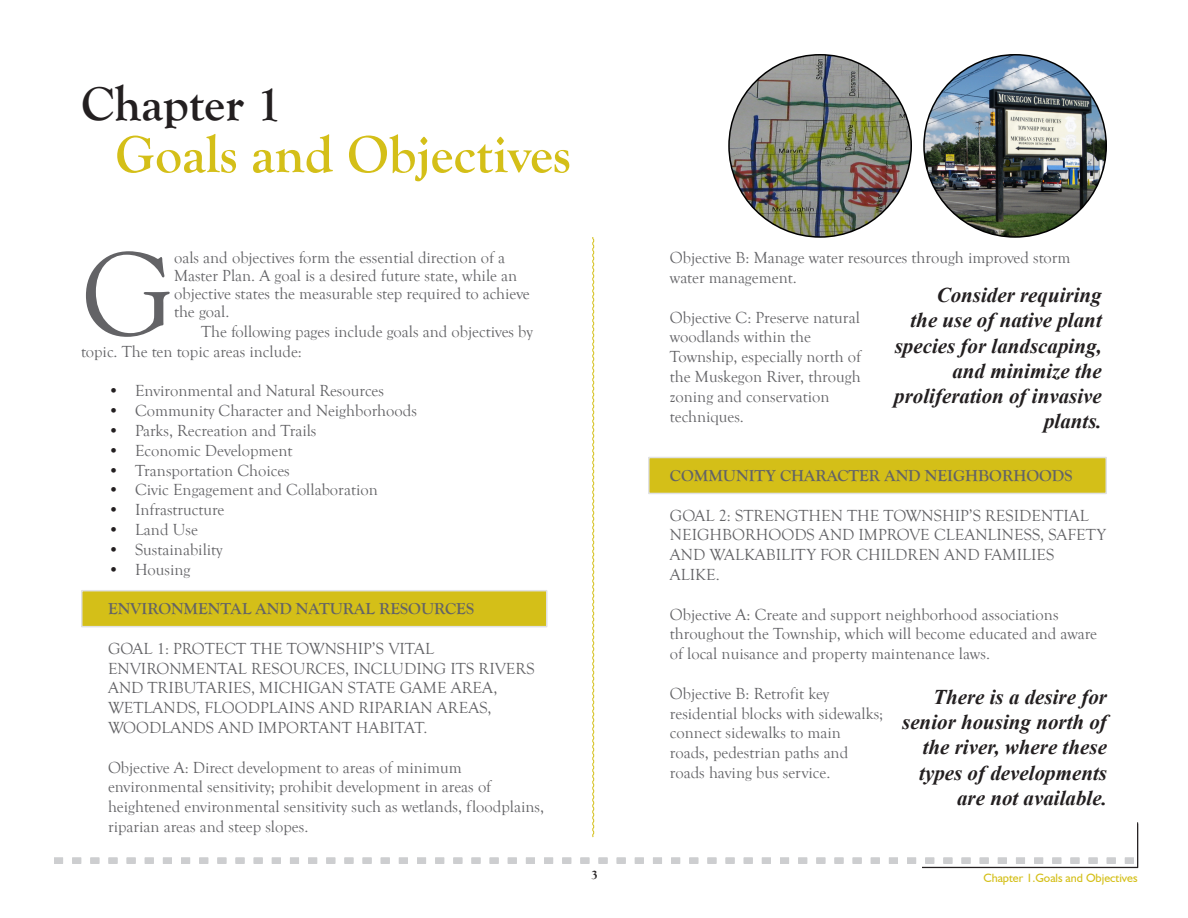
<style>
.page{position:relative;width:1188px;height:918px;background:#fff}
.page>*{position:absolute;margin:0;border:0;box-sizing:border-box;transform-origin:0 0}
.t1{font:123.45px "Goudy Old Style T";color:#636366}
.t2{font:700 54px "Goudy Old Style T";color:#d4bf18}
.t3{font:700 49.5px "Goudy Old Style T";color:#231f20}
.t4{font:italic 700 21px/25.2px "Times New Roman";color:#231f20;text-align:right}
.Main_Text{font:16.5px/19.8px "Goudy Old Style T";color:#636366}
.GOAL_HEADING{font:700 16.5px "Goudy Old Style T";color:#636366}
.Main_Text-2{font:700 16.5px "Goudy Old Style T";color:#636366}
.t5{font:12px "Humanist 521 BT";color:#d4bf18}
.t6{font:12px "Goudy Old Style T";color:#231f20}
.s1{color:#231f20}
</style>
<div class="page">
<hr style="left:1137px;top:822px;width:1px;height:45px;background:#231f20">
<svg style="left:592px;top:237px;width:3px;height:601px"></svg>
<div style="left:648px;top:457px;width:459px;height:37px;background:#d4bf18;border:2px solid #e0e1e3"></div>
<div style="left:81px;top:590px;width:467px;height:37px;background:#d4bf18;border:2px solid #e0e1e3"></div>
<hr style="left:922px;top:867px;width:216px;height:1px;background:#231f20">
<svg style="left:54px;top:857px;width:1080px;height:7px"></svg>
<img style="left:729px;top:55px;width:182px;height:182px;border-radius:91px">
<img style="left:924px;top:55px;width:182px;height:182px;border-radius:91px">
<p class="t3" style="left:81px;top:76px;width:202px">CHAPTER 1</p>
<p class="t2" style="left:115px;top:124px;width:457px">GOALS AND OBJECTIVES</p>
<p class="t1" style="left:81px;top:227px;width:95px">G</p>
<p class="Main_Text" style="left:174px;top:249px;width:357px;line-height:18px">oals and objectives form the essential direction of a Master Plan. A goal is a desired future state, while an objective states the measurable step required to achieve the goal.</p>
<p class="Main_Text" style="left:81px;top:322px;width:453px;text-indent:120px">The following pages include goals and objectives by topic. The ten topic areas include:</p>
<p class="Main_Text" style="left:108px;top:381px;width:278px"><span class="s1">•</span> Environmental and Natural Resources</p>
<p class="Main_Text" style="left:108px;top:401px;width:310px"><span class="s1">•</span> Community Character and Neighborhoods</p>
<p class="Main_Text" style="left:108px;top:421px;width:210px"><span class="s1">•</span> Parks, Recreation and Trails</p>
<p class="Main_Text" style="left:108px;top:441px;width:186px"><span class="s1">•</span> Economic Development</p>
<p class="Main_Text" style="left:108px;top:461px;width:183px"><span class="s1">•</span> Transportation Choices</p>
<p class="Main_Text" style="left:108px;top:480px;width:271px"><span class="s1">•</span> Civic Engagement and Collaboration</p>
<p class="Main_Text" style="left:108px;top:500px;width:118px"><span class="s1">•</span> Infrastructure</p>
<p class="Main_Text" style="left:108px;top:520px;width:92px"><span class="s1">•</span> Land Use</p>
<p class="Main_Text" style="left:108px;top:540px;width:116px"><span class="s1">•</span> Sustainability</p>
<p class="Main_Text" style="left:108px;top:560px;width:84px"><span class="s1">•</span> Housing</p>
<p class="Main_Text-2" style="left:108px;top:599px;width:368px">ENVIRONMENTAL AND NATURAL RE SOURCE S</p>
<p class="Main_Text" style="left:108px;top:639px;width:428px">GOAL 1: PROTECT THE TOWNSHIP’S VITAL ENVIRONMENTAL RESOURCES, INCLUDING ITS RIVERS AND TRIBUTARIES, MICHIGAN STATE GAME AREA, WETLANDS, FLOODPLAINS AND RIPARIAN AREAS, WOODLANDS AND IMPORTANT HABITAT.</p>
<p class="Main_Text" style="left:108px;top:758px;width:438px">Objective A: Direct development to areas of minimum environmental sensitivity; prohibit development in areas of heightened environmental sensitivity such as wetlands, floodplains, riparian areas and steep slopes.</p>
<p class="t6" style="left:591px;top:869px;width:7px">3</p>
<p class="Main_Text" style="left:670px;top:248px;width:402px">Objective B: Manage water resources through improved storm water management.</p>
<p class="Main_Text" style="left:670px;top:308px;width:193px">Objective C: Preserve natural woodlands within the<br>Township, especially north of the Muskegon River, through zoning and conservation techniques.</p>
<p class="t4" style="left:894px;top:282px;width:209px">Consider requiring<br>the use of native plant species for landscaping, and minimize the proliferation of invasive plants.</p>
<p class="GOAL_HEADING" style="left:670px;top:466px;width:404px">COMMUNITY CHARACTER AND NEIGHBORHOODS</p>
<p class="Main_Text" style="left:670px;top:506px;width:438px">GOAL 2: STRENGTHEN THE TOWNSHIP’S RESIDENTIAL NEIGHBORHOODS AND IMPROVE CLEANLINESS, SAFETY AND WALKABILITY FOR CHILDREN AND FAMILIES ALIKE.</p>
<p class="Main_Text" style="left:670px;top:605px;width:429px">Objective A: Create and support neighborhood associations throughout the Township, which will become educated and aware of local nuisance and property maintenance laws.</p>
<p class="Main_Text" style="left:670px;top:684px;width:215px">Objective B: Retrofit key residential blocks with sidewalks; connect sidewalks to main roads, pedestrian paths and roads having bus service.</p>
<p class="t4" style="left:902px;top:684px;width:206px">There is a desire for senior housing north of the river, where these types of developments are not available.</p>
<p class="t5" style="left:983px;top:871px;width:156px">Chapter 1.Goals and Objectives</p>
</div>
